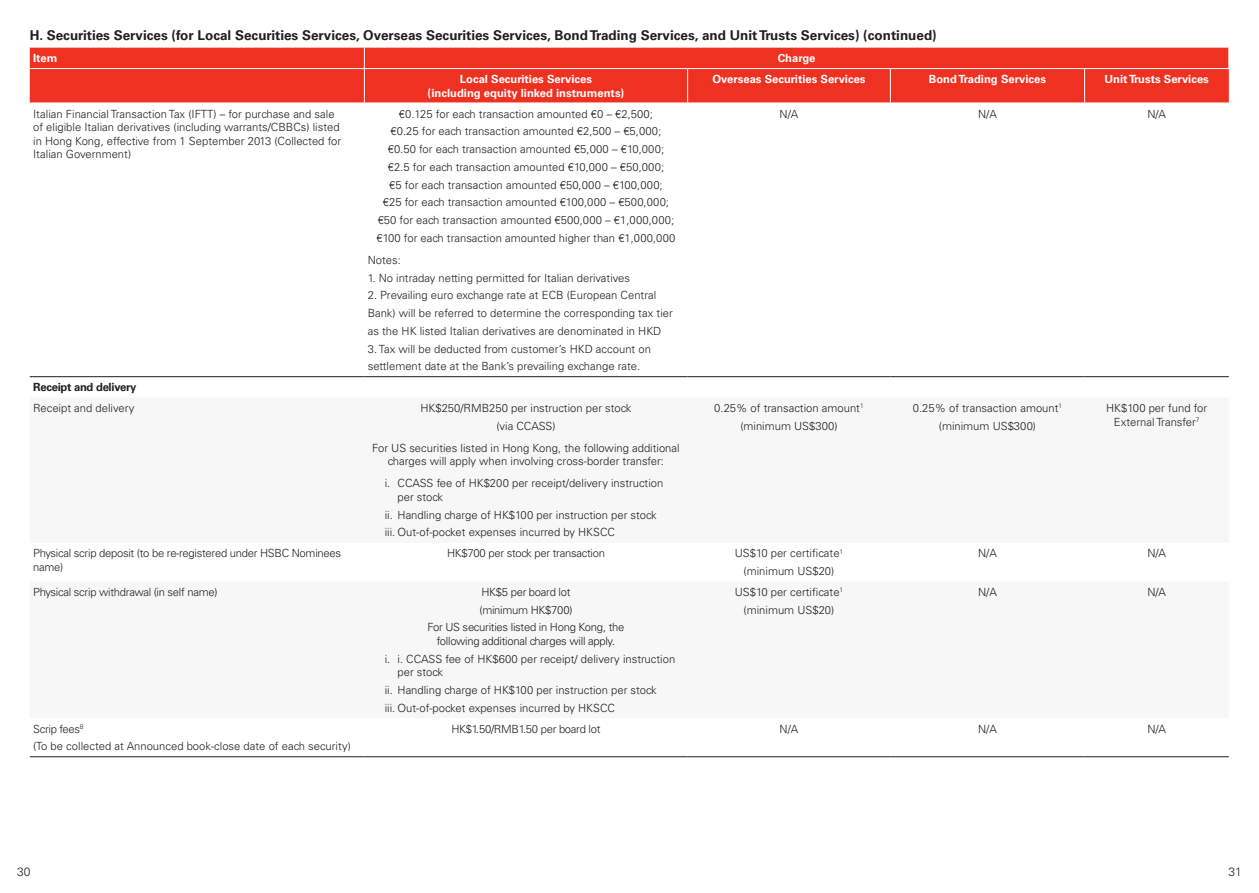
<style>
.page{position:relative;width:1259px;height:893px;background:#fff}
.page>*{position:absolute;margin:0;border:0;box-sizing:border-box;transform-origin:0 0}
.t1{font:700 13.5px "Univers LT Std";color:#231f20}
.t2{font:300 12px "Univers LT Std";color:#231f20}
.t3{font:300 11.25px/13.5px "Univers LT Std";color:#231f20}
.t4{font:300 11.25px/13.5px "Univers LT Std";letter-spacing:-.025em;color:#231f20}
.t5{font:700 11.25px "Univers LT Std";color:#fff}
.t6{font:700 11.25px "Univers LT Std";letter-spacing:-.025em;color:#231f20}
</style>
<div class="page">
<div style="left:30px;top:48px;width:1198px;height:55px;background:#ef3122"></div>
<svg style="left:364px;top:48px;width:1px;height:20px"></svg>
<svg style="left:1228px;top:48px;width:1px;height:20px"></svg>
<hr style="left:30px;top:376px;width:334px;height:1px;background:#231f20">
<hr style="left:364px;top:376px;width:323px;height:1px;background:#231f20">
<hr style="left:687px;top:376px;width:203px;height:1px;background:#231f20">
<hr style="left:890px;top:376px;width:194px;height:1px;background:#231f20">
<hr style="left:1084px;top:376px;width:144px;height:1px;background:#231f20">
<hr style="left:30px;top:68px;width:334px;height:1px;background:#fff">
<hr style="left:364px;top:68px;width:323px;height:1px;background:#fff">
<hr style="left:364px;top:69px;width:1px;height:34px;background:#fff">
<hr style="left:687px;top:68px;width:203px;height:1px;background:#fff">
<hr style="left:687px;top:69px;width:1px;height:34px;background:#fff">
<hr style="left:890px;top:68px;width:194px;height:1px;background:#fff">
<hr style="left:890px;top:69px;width:1px;height:34px;background:#fff">
<hr style="left:1084px;top:68px;width:145px;height:1px;background:#fff">
<hr style="left:1084px;top:69px;width:1px;height:34px;background:#fff">
<hr style="left:30px;top:756px;width:334px;height:1px;background:#231f20">
<hr style="left:364px;top:756px;width:323px;height:1px;background:#231f20">
<hr style="left:687px;top:756px;width:203px;height:1px;background:#231f20">
<hr style="left:890px;top:756px;width:194px;height:1px;background:#231f20">
<hr style="left:1084px;top:756px;width:144px;height:1px;background:#231f20">
<p class="t1" style="left:30px;top:27px;width:908px">H. Securities Services (for Local Securities Services, Overseas Securities Services, Bond Trading Services, and Unit Trusts Services) (continued)</p>
<p class="t5" style="left:33px;top:52px;width:26px">Item</p>
<p class="t5" style="left:778px;top:52px;width:39px">Charge</p>
<p class="t5" style="left:460px;top:73px;width:134px">Local Securities Services</p>
<p class="t5" style="left:427px;top:86px;width:198px">(including equity linked instruments)</p>
<p class="t5" style="left:712px;top:73px;width:155px">Overseas Securities Services</p>
<p class="t5" style="left:929px;top:73px;width:119px">Bond Trading Services</p>
<p class="t5" style="left:1104px;top:73px;width:106px">Unit Trusts Services</p>
<p class="t3" style="left:33px;top:107px;width:309px">Italian Financial Transaction Tax (IFTT) – for purchase and sale of eligible Italian derivatives (including warrants/CBBCs) listed in Hong Kong, effective from 1 September 2013 (Collected for Italian Government)</p>
<p class="t3" style="left:399px;top:107px;width:255px">€0.125 for each transaction amounted €0 – €2,500;</p>
<p class="t3" style="left:391px;top:125px;width:272px">€0.25 for each transaction amounted €2,500 – €5,000;</p>
<p class="t3" style="left:388px;top:142px;width:278px">€0.50 for each transaction amounted €5,000 – €10,000;</p>
<p class="t3" style="left:388px;top:160px;width:278px">€2.5 for each transaction amounted €10,000 – €50,000;</p>
<p class="t3" style="left:389px;top:178px;width:275px">€5 for each transaction amounted €50,000 – €100,000;</p>
<p class="t3" style="left:383px;top:196px;width:288px">€25 for each transaction amounted €100,000 – €500,000;</p>
<p class="t3" style="left:378px;top:213px;width:298px">€50 for each transaction amounted €500,000 – €1,000,000;</p>
<p class="t3" style="left:376px;top:231px;width:301px">€100 for each transaction amounted higher than €1,000,000</p>
<p class="t3" style="left:368px;top:253px;width:35px">Notes:</p>
<p class="t3" style="left:368px;top:271px;width:264px">1. No intraday netting permitted for Italian derivatives</p>
<p class="t3" style="left:368px;top:289px;width:290px">2. Prevailing euro exchange rate at ECB (European Central</p>
<p class="t3" style="left:368px;top:306px;width:307px">Bank) will be referred to determine the corresponding tax tier</p>
<p class="t3" style="left:368px;top:324px;width:295px">as the HK listed Italian derivatives are denominated in HKD</p>
<p class="t3" style="left:368px;top:342px;width:285px">3. Tax will be deducted from customer’s HKD account on</p>
<p class="t3" style="left:368px;top:360px;width:274px">settlement date at the Bank’s prevailing exchange rate.</p>
<p class="t6" style="left:33px;top:381px;width:105px">Receipt and delivery</p>
<p class="t3" style="left:33px;top:401px;width:103px">Receipt and delivery</p>
<p class="t3" style="left:420px;top:401px;width:213px">HK$250/RMB250 per instruction per stock</p>
<p class="t3" style="left:496px;top:419px;width:61px">(via CCASS)</p>
<p class="t3" style="left:372px;top:441px;width:309px;text-align:center">For US securities listed in Hong Kong, the following additional charges will apply when involving cross-border transfer:</p>
<p class="t3" style="left:397px;top:477px;width:267px;text-indent:-13px">i. CCASS fee of HK$200 per receipt/delivery instruction per stock</p>
<p class="t3" style="left:385px;top:508px;width:274px">ii. Handling charge of HK$100 per instruction per stock</p>
<p class="t3" style="left:385px;top:526px;width:232px">iii. Out-of-pocket expenses incurred by HKSCC</p>
<p class="t3" style="left:779px;top:107px;width:20px">N/A</p>
<p class="t3" style="left:978px;top:107px;width:20px">N/A</p>
<p class="t3" style="left:1147px;top:107px;width:20px">N/A</p>
<p class="t3" style="left:714px;top:401px;width:151px">0.25% of transaction amount<sup>1</sup></p>
<p class="t3" style="left:740px;top:419px;width:99px">(minimum US$300)</p>
<p class="t3" style="left:913px;top:401px;width:151px">0.25% of transaction amount<sup>1</sup></p>
<p class="t3" style="left:939px;top:419px;width:99px">(minimum US$300)</p>
<p class="t3" style="left:1106px;top:401px;width:103px;text-align:center">HK$100 per fund for<br>External Transfer<sup>7</sup></p>
<p class="t4" style="left:33px;top:547px;width:309px">Physical scrip deposit (to be re-registered under HSBC Nominees name)</p>
<p class="t4" style="left:447px;top:547px;width:159px">HK$700 per stock per transaction</p>
<p class="t3" style="left:735px;top:547px;width:110px">US$10 per certificate<sup>1</sup></p>
<p class="t3" style="left:743px;top:564px;width:92px">(minimum US$20)</p>
<p class="t3" style="left:978px;top:547px;width:20px">N/A</p>
<p class="t3" style="left:1147px;top:547px;width:20px">N/A</p>
<p class="t4" style="left:33px;top:585px;width:186px">Physical scrip withdrawal (in self name)</p>
<p class="t4" style="left:481px;top:585px;width:90px">HK$5 per board lot</p>
<p class="t4" style="left:479px;top:603px;width:94px">(minimum HK$700)</p>
<p class="t4" style="left:427px;top:621px;width:198px;text-align:center">For US securities listed in Hong Kong, the following additional charges will apply.</p>
<p class="t3" style="left:397px;top:652px;width:279px;text-indent:-13px">i. i. CCASS fee of HK$600 per receipt/ delivery instruction per stock</p>
<p class="t3" style="left:385px;top:683px;width:274px">ii. Handling charge of HK$100 per instruction per stock</p>
<p class="t3" style="left:385px;top:701px;width:232px">iii. Out-of-pocket expenses incurred by HKSCC</p>
<p class="t3" style="left:735px;top:585px;width:110px">US$10 per certificate<sup>1</sup></p>
<p class="t3" style="left:743px;top:603px;width:92px">(minimum US$20)</p>
<p class="t3" style="left:978px;top:585px;width:20px">N/A</p>
<p class="t3" style="left:1147px;top:585px;width:20px">N/A</p>
<p class="t4" style="left:33px;top:722px;width:52px">Scrip fees<sup>8</sup></p>
<p class="t3" style="left:33px;top:740px;width:319px">(To be collected at Announced book-close date of each security)</p>
<p class="t4" style="left:451px;top:722px;width:151px">HK$1.50/RMB1.50 per board lot</p>
<p class="t3" style="left:779px;top:722px;width:20px">N/A</p>
<p class="t3" style="left:978px;top:722px;width:20px">N/A</p>
<p class="t3" style="left:1147px;top:722px;width:20px">N/A</p>
<p class="t2" style="left:17px;top:864px;width:15px">30</p>
<p class="t2" style="left:1228px;top:864px;width:15px">31</p>
</div>
